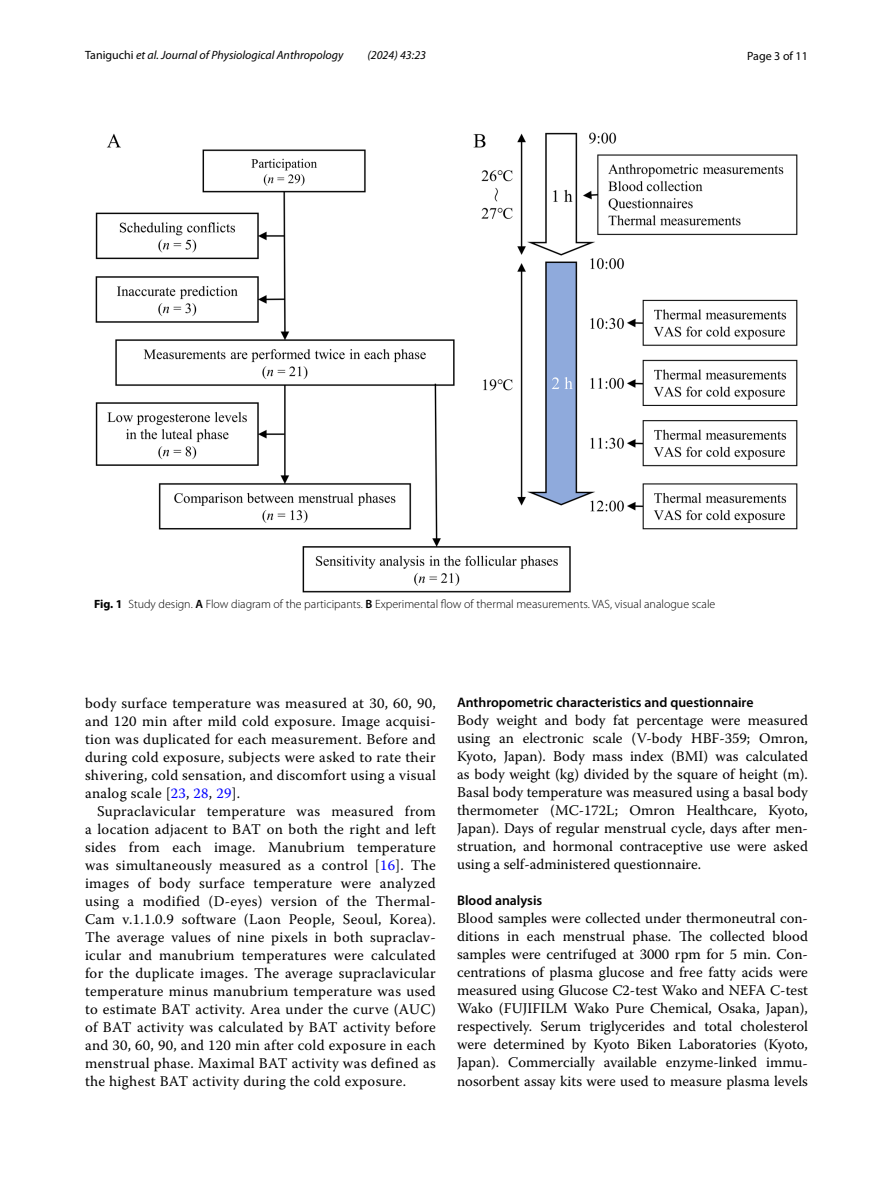
<style>
.page{position:relative;width:893px;height:1187px;background:#fff}
.page>*{position:absolute;margin:0;border:0;box-sizing:border-box;transform-origin:0 0}
.t1{font:14.7px/18px "Warnock Pro";letter-spacing:.01em;color:#000;text-align:justify}
.t2{font:600 13.8px "Myriad Pro";color:#000}
.t3{font:300 12px "Myriad Pro";color:#000}
.t4{font:italic 12px "Myriad Pro";color:#000}
.t5{font:12px "Myriad Pro";color:#000}
.s1{font-style:normal}
.s2{font-weight:700}
.s3{font-weight:600}
.s4{color:#00f}
</style>
<div class="page">
<img style="left:96px;top:133px;width:701px;height:460px">
<p class="t4" style="left:85px;top:48px;width:260px"><span class="s1">Taniguchi</span> et al. Journal of Physiological Anthropology</p>
<p class="t4" style="left:367px;top:48px;width:60px">(2024) 43:23</p>
<p class="t5" style="left:747px;top:48px;width:62px">Page 3 of 11</p>
<p class="t3" style="left:94px;top:597px;width:623px"><span class="s2">Fig. 1</span> Study design. <span class="s3">A</span> Flow diagram of the participants. <span class="s3">B</span> Experimental flow of thermal measurements. VAS, visual analogue scale</p>
<p class="t1" style="left:85px;top:693px;width:352px">body surface temperature was measured at 30, 60, 90, and 120 min after mild cold exposure. Image acquisi&shy;tion was duplicated for each measurement. Before and during cold exposure, subjects were asked to rate their shivering, cold sensation, and discomfort using a visual analog scale [<span class="s4">23</span>, <span class="s4">28</span>, <span class="s4">29</span>].</p>
<p class="t1" style="left:85px;top:801px;width:352px;text-indent:12px">Supraclavicular temperature was measured from a location adjacent to BAT on both the right and left sides from each image. Manubrium temperature was simultaneously measured as a control [<span class="s4">16</span>]. The images of body surface temperature were analyzed using a modified (D-eyes) version of the Thermal-Cam v.1.1.0.9 software (Laon People, Seoul, Korea).<br>The average values of nine pixels in both supraclav&shy;icular and manubrium temperatures were calculated for the duplicate images. The average supraclavicular temperature minus manubrium temperature was used to estimate BAT activity. Area under the curve (AUC) of BAT activity was calculated by BAT activity before and 30, 60, 90, and 120 min after cold exposure in each menstrual phase. Maximal BAT activity was defined as the highest BAT activity during the cold exposure.</p>
<p class="t2" style="left:457px;top:693px;width:298px">Anthropometric characteristics and questionnaire</p>
<p class="t1" style="left:457px;top:711px;width:352px">Body weight and body fat percentage were measured using an electronic scale (V-body HBF-359; Omron, Kyoto, Japan). Body mass index (BMI) was calculated as body weight (kg) divided by the square of height (m).<br>Basal body temperature was measured using a basal body thermometer (MC-172L; Omron Healthcare, Kyoto, Japan). Days of regular menstrual cycle, days after men&shy;struation, and hormonal contraceptive use were asked using a self-administered questionnaire.</p>
<p class="t2" style="left:457px;top:891px;width:87px">Blood analysis</p>
<p class="t1" style="left:457px;top:909px;width:352px">Blood samples were collected under thermoneutral con&shy;ditions in each menstrual phase. The collected blood samples were centrifuged at 3000 rpm for 5 min. Con&shy;centrations of plasma glucose and free fatty acids were measured using Glucose C2-test Wako and NEFA C-test Wako (FUJIFILM Wako Pure Chemical, Osaka, Japan), respectively. Serum triglycerides and total cholesterol were determined by Kyoto Biken Laboratories (Kyoto, Japan). Commercially available enzyme-linked immu&shy;nosorbent assay kits were used to measure plasma levels</p>
</div>
